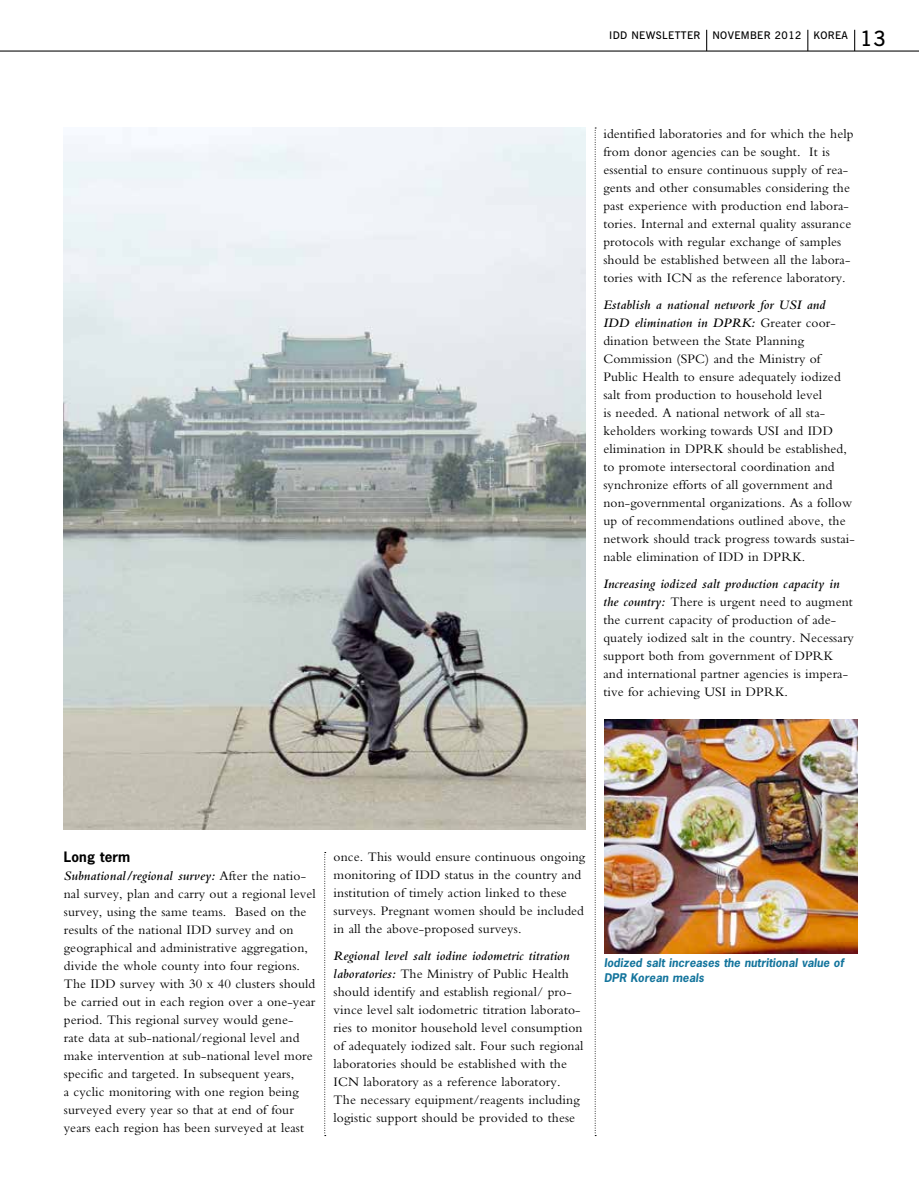
<style>
.page{position:relative;width:919px;height:1187px;background:#fff}
.page>*{position:absolute;margin:0;border:0;box-sizing:border-box;transform-origin:0 0}
.t1{font:13.5px/18px "Bembo";letter-spacing:.01em;color:#000}
.t2{font:700 13.5px "News Gothic";letter-spacing:.01em;color:#000}
.t3{font:italic 700 11.25px/15px "News Gothic";letter-spacing:.005em;color:#13749c}
.t4{font:600 10.5px "News Gothic BT";letter-spacing:.035em;color:#000}
.s1{font-size:21px}
.s2{font-weight:600;font-style:italic}
</style>
<div class="page">
<svg style="left:807px;top:30px;width:1px;height:20px"></svg>
<svg style="left:854px;top:30px;width:1px;height:20px"></svg>
<svg style="left:706px;top:30px;width:1px;height:20px"></svg>
<hr style="left:0;top:50px;width:918px;height:2px;background:#000">
<svg style="left:324px;top:852px;width:2px;height:284px"></svg>
<svg style="left:594px;top:128px;width:2px;height:1008px"></svg>
<img style="left:604px;top:719px;width:253px;height:233px">
<img style="left:64px;top:128px;width:521px;height:701px">
<p class="t4" style="left:609px;top:29px;width:278px">IDD NEWSLETTER NOVEMBER 2012 KOREA <span class="s1">13</span></p>
<p class="t1" style="left:603px;top:124px;width:252px">identified laboratories and for which the help from donor agencies can be sought. It is essential to ensure continuous supply of rea&shy;gents and other consumables considering the past experience with production end labora&shy;tories. Internal and external quality assurance protocols with regular exchange of samples should be established between all the labora&shy;tories with ICN as the reference laboratory.</p>
<p class="t1" style="left:603px;top:295px;width:253px"><span class="s2">Establish a national network for USI and IDD elimination in DPRK:</span> Greater coor&shy;dination between the State Planning Commission (SPC) and the Ministry of Public Health to ensure adequately iodized salt from production to household level<br>is needed. A national network of all sta&shy;keholders working towards USI and IDD elimination in DPRK should be established, to promote intersectoral coordination and synchronize efforts of all government and non-governmental organizations. As a follow up of recommendations outlined above, the network should track progress towards sustai&shy;nable elimination of IDD in DPRK.</p>
<p class="t1" style="left:603px;top:574px;width:252px"><span class="s2">Increasing iodized salt production capacity in the country:</span> There is urgent need to augment the current capacity of production of ade&shy;quately iodized salt in the country. Necessary support both from government of DPRK and international partner agencies is impera&shy;tive for achieving USI in DPRK.</p>
<p class="t2" style="left:64px;top:847px;width:68px">Long term</p>
<p class="t1" style="left:64px;top:866px;width:253px"><span class="s2">Subnational/regional survey:</span> After the natio&shy;nal survey, plan and carry out a regional level survey, using the same teams. Based on the results of the national IDD survey and on geographical and administrative aggregation, divide the whole county into four regions.<br>The IDD survey with 30 x 40 clusters should be carried out in each region over a one-year period. This regional survey would gene&shy;rate data at sub-national/regional level and make intervention at sub-national level more specific and targeted. In subsequent years,<br>a cyclic monitoring with one region being surveyed every year so that at end of four years each region has been surveyed at least</p>
<p class="t1" style="left:333px;top:847px;width:253px">once. This would ensure continuous ongoing monitoring of IDD status in the country and institution of timely action linked to these surveys. Pregnant women should be included in all the above-proposed surveys.</p>
<p class="t1" style="left:333px;top:946px;width:251px"><span class="s2">Regional level salt iodine iodometric titration laboratories:</span> The Ministry of Public Health should identify and establish regional/ pro&shy;vince level salt iodometric titration laborato&shy;ries to monitor household level consumption of adequately iodized salt. Four such regional laboratories should be established with the ICN laboratory as a reference laboratory.<br>The necessary equipment/reagents including logistic support should be provided to these</p>
<p class="t3" style="left:604px;top:955px;width:241px">Iodized salt increases the nutritional value of<br>DPR Korean meals</p>
</div>
